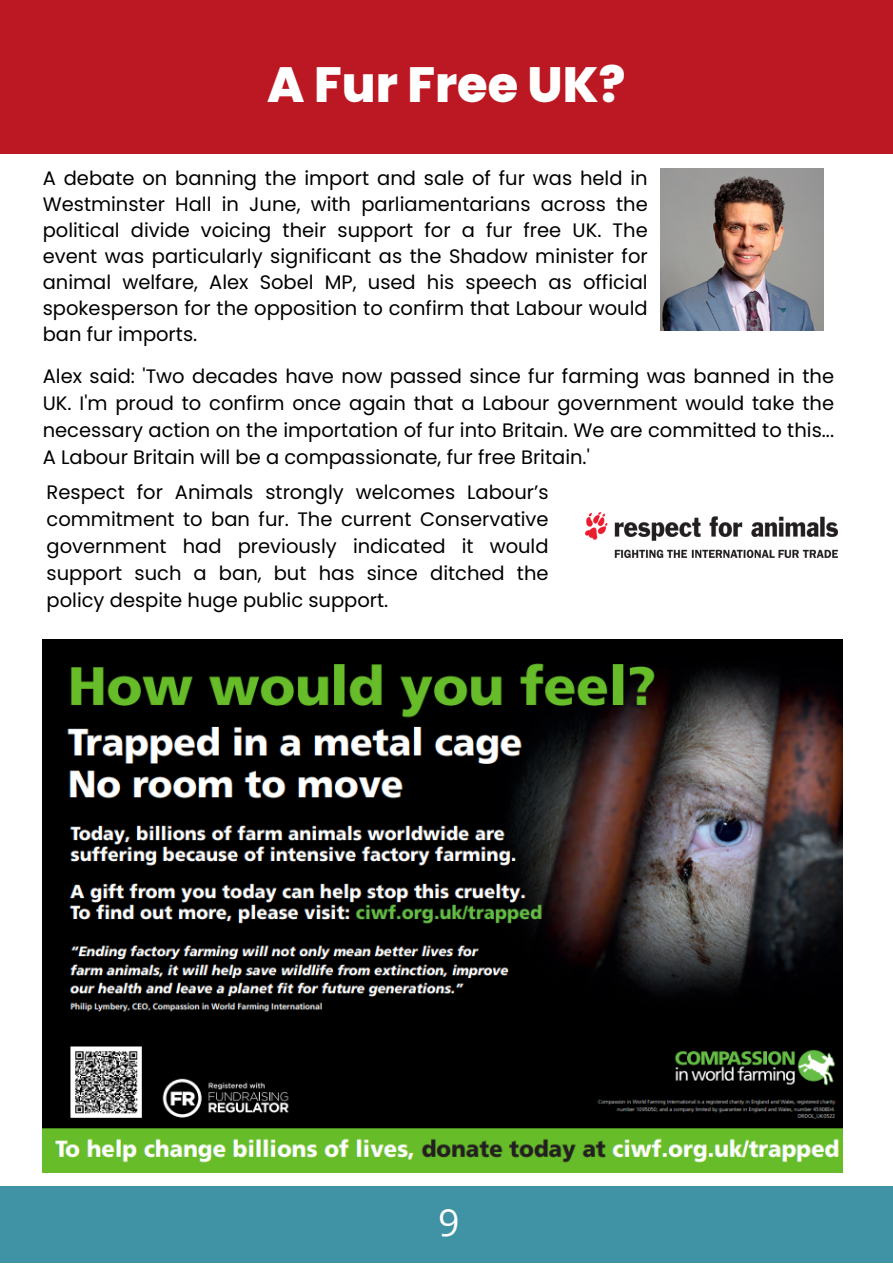
<style>
.page{position:relative;width:893px;height:1264px;background:#fff}
.page>*{position:absolute;margin:0;border:0;box-sizing:border-box;transform-origin:0 0}
.t1{font:800 49.5px "Poppins";color:#fff}
.t2{font:37.5px "Open Sans";color:#fff}
.t3{font:19.5px/27px "Poppins";color:#000;text-align:justify}
</style>
<div class="page">
<div style="left:0;top:0;width:892px;height:154px;background:#bc1823"></div>
<img style="left:43px;top:640px;width:799px;height:532px">
<img style="left:660px;top:169px;width:163px;height:162px">
<img style="left:585px;top:513px;width:252px;height:45px">
<div style="left:0;top:1185px;width:892px;height:77px;background:#4093a4"></div>
<p class="t1" style="left:267px;top:50px;width:359px">A Fur Free UK?</p>
<p class="t3" style="left:43px;top:166px;width:606px;line-height:25.8px">A debate on banning the import and sale of fur was held in Westminster Hall in June, with parliamentarians across the political divide voicing their support for a fur free UK. The event was particularly significant as the Shadow minister for animal welfare, Alex Sobel MP, used his speech as official spokesperson for the opposition to confirm that Labour would ban fur imports.</p>
<p class="t3" style="left:43px;top:362px;width:792px">Alex said: 'Two decades have now passed since fur farming was banned in the UK. I'm proud to confirm once again that a Labour government would take the necessary action on the importation of fur into Britain. We are committed to this...<br>A Labour Britain will be a compassionate, fur free Britain.'</p>
<p class="t3" style="left:47px;top:479px;width:503px">Respect for Animals strongly welcomes Labour’s commitment to ban fur. The current Conservative government had previously indicated it would support such a ban, but has since ditched the policy despite huge public support.</p>
<p class="t2" style="left:438px;top:1195px;width:23px">9</p>
</div>
